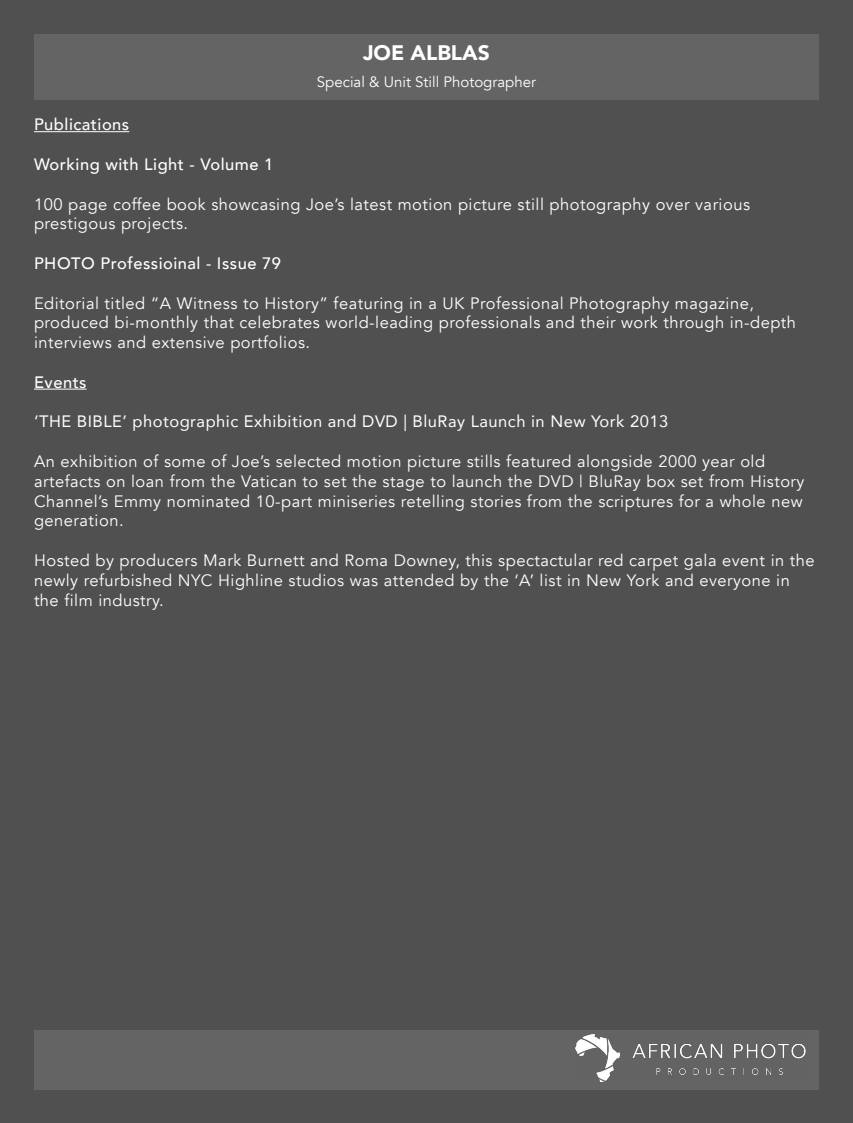
<style>
.page{position:relative;width:853px;height:1123px;background:#505050}
.page>*{position:absolute;margin:0;border:0;box-sizing:border-box;transform-origin:0 0}
.t1{font:900 21px "Avenir";color:#fff}
.t2{font:16.5px/19.8px "Avenir";letter-spacing:.03em;color:#fff}
.t3{font:500 16.5px "Avenir";letter-spacing:.03em;color:#fff}
.t4{font:16.5px "Avenir";letter-spacing:.03em;color:#fff}
.t5{font:15px "Avenir";color:#fff}
</style>
<div class="page">
<div style="left:34px;top:34px;width:785px;height:65px;background:#646464"></div>
<div style="left:34px;top:1030px;width:785px;height:60px;background:#646464"></div>
<hr style="left:34px;top:131px;width:95px;height:1px;background:#fff">
<hr style="left:34px;top:389px;width:53px;height:1px;background:#fff">
<img style="left:576px;top:1035px;width:230px;height:46px">
<p class="t1" style="left:363px;top:35px;width:128px">JOE ALBLAS</p>
<p class="t5" style="left:317px;top:73px;width:221px">Special &amp; Unit Still Photographer</p>
<p class="t3" style="left:34px;top:110px;width:97px">Publications</p>
<p class="t3" style="left:34px;top:150px;width:241px">Working with Light - Volume 1</p>
<p class="t2" style="left:34px;top:194px;width:718px">100 page coffee book showcasing Joe’s latest motion picture still photography over various prestigous projects.</p>
<p class="t3" style="left:34px;top:249px;width:248px">PHOTO Professioinal - Issue 79</p>
<p class="t2" style="left:34px;top:293px;width:764px">Editorial titled “A Witness to History” featuring in a UK Professional Photography magazine, produced bi-monthly that celebrates world-leading professionals and their work through in-depth interviews and extensive portfolios.</p>
<p class="t3" style="left:34px;top:368px;width:54px">Events</p>
<p class="t4" style="left:34px;top:408px;width:636px">‘THE BIBLE’ photographic Exhibition and DVD | BluRay Launch in New York 2013</p>
<p class="t2" style="left:34px;top:452px;width:772px">An exhibition of some of Joe’s selected motion picture stills featured alongside 2000 year old artefacts on loan from the Vatican to set the stage to launch the DVD | BluRay box set from History Channel’s Emmy nominated 10-part miniseries retelling stories from the scriptures for a whole new generation.</p>
<p class="t2" style="left:34px;top:551px;width:782px">Hosted by producers Mark Burnett and Roma Downey, this spectactular red carpet gala event in the newly refurbished NYC Highline studios was attended by the ‘A’ list in New York and everyone in the film industry.</p>
</div>
